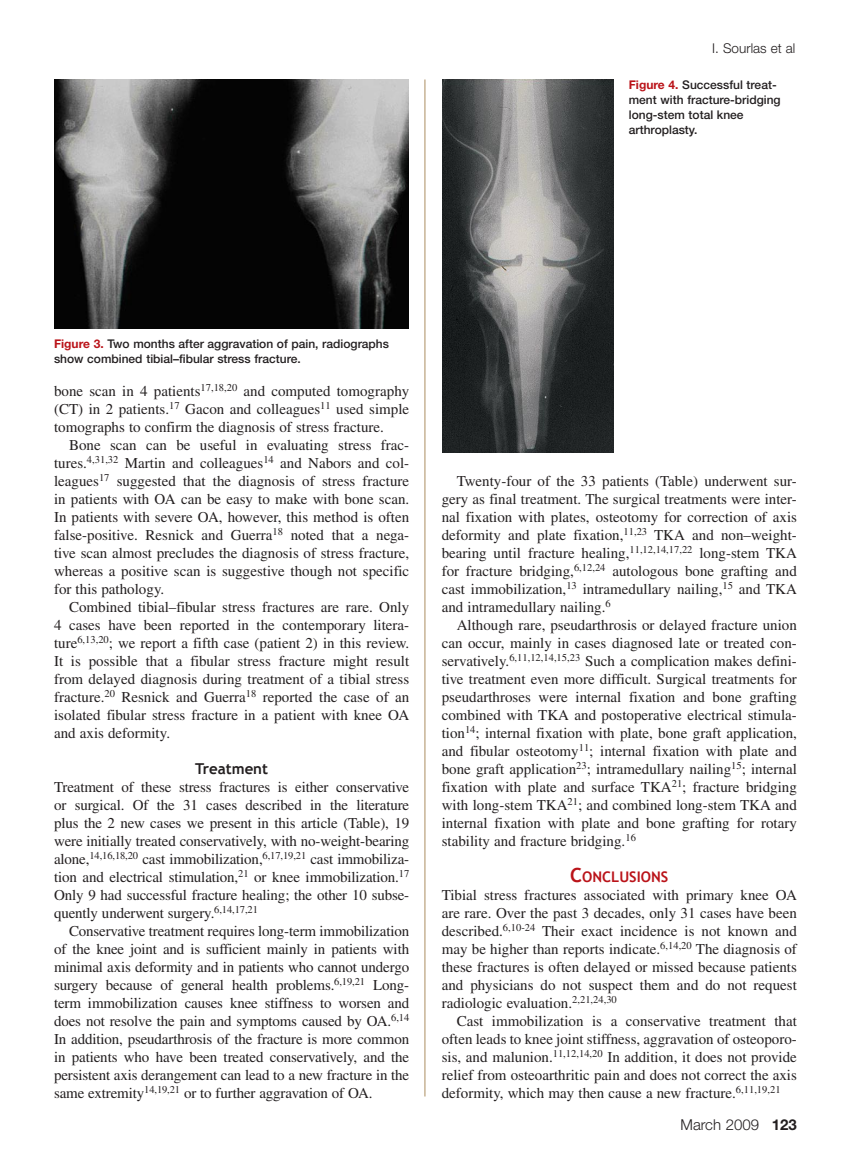
<style>
.page{position:relative;width:851px;height:1161px;background:#fff}
.page>*{position:absolute;margin:0;border:0;box-sizing:border-box;transform-origin:0 0}
.t1{font:15px/18px "Times";color:#231f20;text-align:justify}
.t2{font:300 15px "Helvetica Neue";color:#231f20}
.t3{font:700 15px "Trebuchet MS";color:#231f20}
.t4{font:700 15px "Helvetica Neue";color:#231f20}
.t5{font:700 14.7px "Trebuchet MS";color:#ba1319}
.t6{font:300 13.5px "Helvetica Neue";color:#231f20}
.t7{font:500 12px/15px "Helvetica Neue";color:#231f20}
.s1{font-weight:700;color:#ba1319}
.s2{font-size:19.5px}
.s3{font-weight:700}
</style>
<div class="page">
<hr style="left:424px;top:80px;width:1px;height:1016px;background:#ab8d60">
<img style="left:54px;top:80px;width:354px;height:248px">
<img style="left:442px;top:80px;width:171px;height:372px">
<p class="t6" style="left:712px;top:40px;width:85px">I. Sourlas et al</p>
<p class="t7" style="left:628px;top:77px;width:153px"><span class="s1">Figure 4.</span> Successful treat&shy;ment with fracture-bridging long-stem total knee arthroplasty.</p>
<p class="t7" style="left:54px;top:336px;width:336px"><span class="s1">Figure 3.</span> Two months after aggravation of pain, radiographs show combined tibial–fibular stress fracture.</p>
<p class="t1" style="left:54px;top:382px;width:357px">bone scan in 4 patients<sup>17,18,20</sup> and computed tomography (CT) in 2 patients.<sup>17</sup> Gacon and colleagues<sup>11</sup> used simple tomographs to confirm the diagnosis of stress fracture.</p>
<p class="t1" style="left:54px;top:436px;width:357px;text-indent:15px">Bone scan can be useful in evaluating stress frac&shy;tures.<sup>4,31,32</sup> Martin and colleagues<sup>14</sup> and Nabors and col&shy;leagues<sup>17</sup> suggested that the diagnosis of stress fracture in patients with OA can be easy to make with bone scan.<br>In patients with severe OA, however, this method is often false-positive. Resnick and Guerra<sup>18</sup> noted that a nega&shy;tive scan almost precludes the diagnosis of stress fracture, whereas a positive scan is suggestive though not specific for this pathology.</p>
<p class="t1" style="left:54px;top:598px;width:357px;text-indent:15px">Combined tibial–fibular stress fractures are rare. Only 4 cases have been reported in the contemporary litera&shy;ture<sup>6,13,20</sup>; we report a fifth case (patient 2) in this review.<br>It is possible that a fibular stress fracture might result from delayed diagnosis during treatment of a tibial stress fracture.<sup>20</sup> Resnick and Guerra<sup>18</sup> reported the case of an isolated fibular stress fracture in a patient with knee OA and axis deformity.</p>
<p class="t3" style="left:195px;top:759px;width:74px">TREATMENT</p>
<p class="t1" style="left:54px;top:778px;width:357px">Treatment of these stress fractures is either conservative or surgical. Of the 31 cases described in the literature plus the 2 new cases we present in this article (Table), 19 were initially treated conservatively, with no-weight-bearing alone,<sup>14,16,18,20</sup> cast immobilization,<sup>6,17,19,21</sup> cast immobiliza&shy;tion and electrical stimulation,<sup>21</sup> or knee immobilization.<sup>17<br></sup>Only 9 had successful fracture healing; the other 10 subse&shy;quently underwent surgery.<sup>6,14,17,21</sup></p>
<p class="t1" style="left:54px;top:922px;width:357px;text-indent:15px">Conservative treatment requires long-term immobilization of the knee joint and is sufficient mainly in patients with minimal axis deformity and in patients who cannot undergo surgery because of general health problems.<sup>6,19,21</sup> Long&shy;term immobilization causes knee stiffness to worsen and does not resolve the pain and symptoms caused by OA.<sup>6,14<br></sup>In addition, pseudarthrosis of the fracture is more common in patients who have been treated conservatively, and the persistent axis derangement can lead to a new fracture in the same extremity<sup>14,19,21</sup> or to further aggravation of OA.</p>
<p class="t1" style="left:441px;top:472px;width:357px;text-indent:15px">Twenty-four of the 33 patients (Table) underwent sur&shy;gery as final treatment. The surgical treatments were inter&shy;nal fixation with plates, osteotomy for correction of axis deformity and plate fixation,<sup>11,23</sup> TKA and non–weight&shy;bearing until fracture healing,<sup>11,12,14,17,22</sup> long-stem TKA for fracture bridging,<sup>6,12,24</sup> autologous bone grafting and cast immobilization,<sup>13</sup> intramedullary nailing,<sup>15</sup> and TKA and intramedullary nailing.<sup>6</sup></p>
<p class="t1" style="left:441px;top:616px;width:357px;text-indent:15px">Although rare, pseudarthrosis or delayed fracture union can occur, mainly in cases diagnosed late or treated con&shy;servatively.<sup>6,11,12,14,15,23</sup> Such a complication makes defini&shy;tive treatment even more difficult. Surgical treatments for pseudarthroses were internal fixation and bone grafting combined with TKA and postoperative electrical stimula&shy;tion<sup>14</sup>; internal fixation with plate, bone graft application, and fibular osteotomy<sup>11</sup>; internal fixation with plate and bone graft application<sup>23</sup>; intramedullary nailing<sup>15</sup>; internal fixation with plate and surface TKA<sup>21</sup>; fracture bridging with long-stem TKA<sup>21</sup>; and combined long-stem TKA and internal fixation with plate and bone grafting for rotary stability and fracture bridging.<sup>16</sup></p>
<p class="t5" style="left:570px;top:868px;width:99px"><span class="s2">C</span>ONCLUSIONS</p>
<p class="t1" style="left:441px;top:886px;width:357px">Tibial stress fractures associated with primary knee OA are rare. Over the past 3 decades, only 31 cases have been described.<sup>6,10-24</sup> Their exact incidence is not known and may be higher than reports indicate.<sup>6,14,20</sup> The diagnosis of these fractures is often delayed or missed because patients and physicians do not suspect them and do not request radiologic evaluation.<sup>2,21,24,30</sup></p>
<p class="t1" style="left:441px;top:1012px;width:357px;text-indent:15px">Cast immobilization is a conservative treatment that often leads to knee joint stiffness, aggravation of osteoporo&shy;sis, and malunion.<sup>11,12,14,20</sup> In addition, it does not provide relief from osteoarthritic pain and does not correct the axis deformity, which may then cause a new fracture.<sup>6,11,19,21</sup></p>
<p class="t2" style="left:680px;top:1116px;width:118px">March 2009 <span class="s3">123</span></p>
<p class="t4" style="left:787px;top:1115px;width:10px">1</p>
</div>
